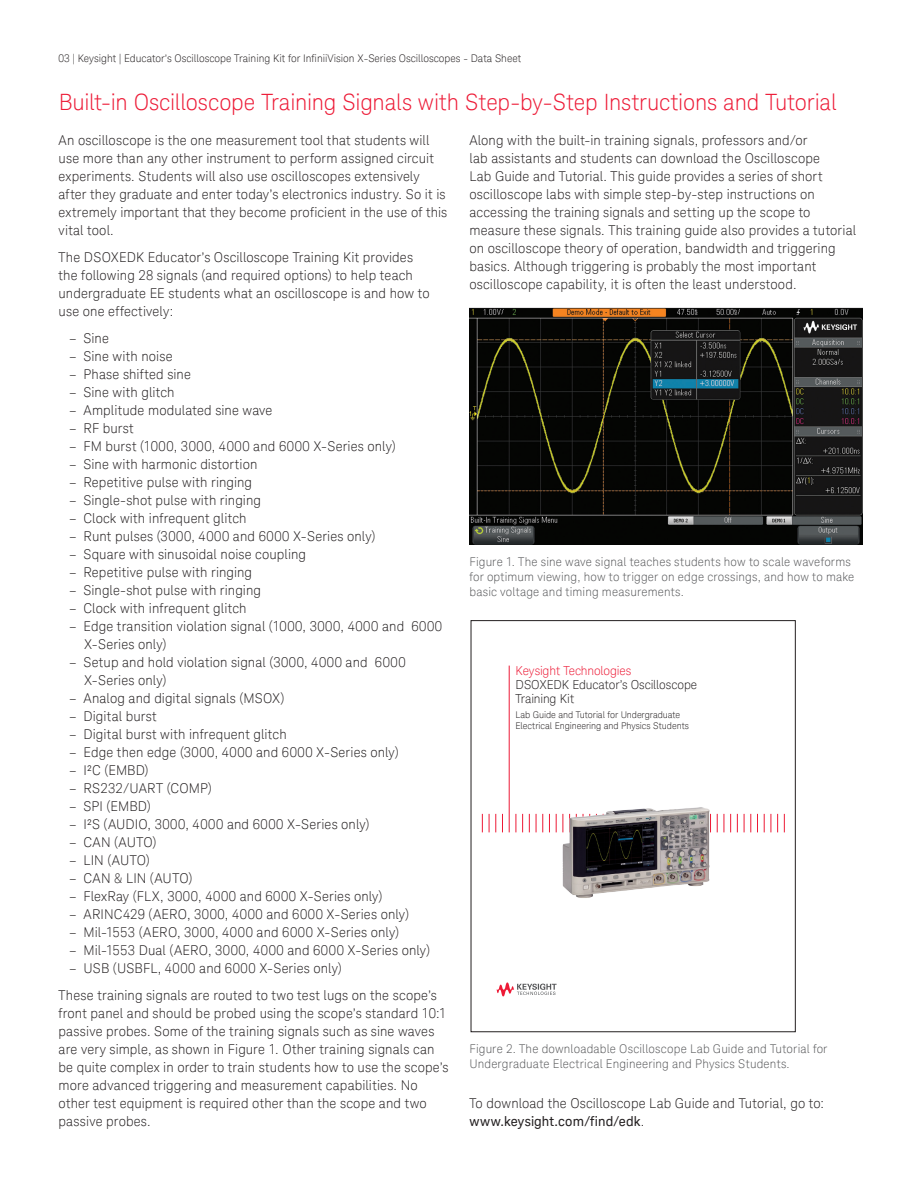
<style>
.page{position:relative;width:918px;height:1188px;background:#fff}
.page>*{position:absolute;margin:0;border:0;box-sizing:border-box;transform-origin:0 0}
.K_Heading_1{font:300 22.5px "Keysight Sans";letter-spacing:-.01em;color:#ed1a36}
.K_Body_Text{font:300 13.5px/18px "Keysight Sans";letter-spacing:.01em;color:#231f20}
.t1{font:300 12.3px/14.4px "Keysight Sans";letter-spacing:-.01em;color:#231f20}
.K_Diagrams_and_Figur{font:300 12px/15px "Keysight Sans";letter-spacing:.015em;color:#57585a}
.t2{font:300 10.5px "Keysight Sans";color:#231f20}
.t3{font:300 9.3px/11.2px "Keysight Sans";letter-spacing:-.01em;color:#231f20}
.s1{color:#ed1a36}
.s2{font-weight:400}
</style>
<div class="page">
<img style="left:470px;top:308px;width:392px;height:236px">
<svg style="left:496px;top:982px;width:61px;height:14px"></svg>
<svg style="left:482px;top:814px;width:1px;height:18px"></svg>
<svg style="left:489px;top:814px;width:1px;height:18px"></svg>
<svg style="left:496px;top:814px;width:7px;height:18px"></svg>
<hr style="left:509px;top:666px;width:1px;height:166px;background:#ed1a36">
<svg style="left:516px;top:814px;width:7px;height:18px"></svg>
<svg style="left:529px;top:814px;width:1px;height:18px"></svg>
<svg style="left:536px;top:814px;width:1px;height:18px"></svg>
<svg style="left:543px;top:814px;width:7px;height:18px"></svg>
<svg style="left:724px;top:814px;width:7px;height:18px"></svg>
<svg style="left:737px;top:814px;width:1px;height:18px"></svg>
<svg style="left:744px;top:814px;width:1px;height:18px"></svg>
<svg style="left:751px;top:814px;width:7px;height:18px"></svg>
<svg style="left:764px;top:814px;width:1px;height:18px"></svg>
<svg style="left:771px;top:814px;width:7px;height:18px"></svg>
<svg style="left:784px;top:814px;width:1px;height:18px"></svg>
<img style="left:556px;top:807px;width:162px;height:91px">
<div style="left:471px;top:620px;width:325px;height:412px;border:1px solid #231f20"></div>
<p class="t2" style="left:59px;top:52px;width:464px">03 | Keysight | Educator’s Oscilloscope Training Kit for InfiniiVision X-Series Oscilloscopes - Data Sheet</p>
<p class="K_Heading_1" style="left:59px;top:89px;width:779px">Built-in Oscilloscope Training Signals with Step-by-Step Instructions and Tutorial</p>
<p class="K_Body_Text" style="left:59px;top:131px;width:390px">An oscilloscope is the one measurement tool that students will use more than any other instrument to perform assigned circuit experiments. Students will also use oscilloscopes extensively after they graduate and enter today’s electronics industry. So it is extremely important that they become proficient in the use of this vital tool.</p>
<p class="K_Body_Text" style="left:59px;top:248px;width:373px">The DSOXEDK Educator’s Oscilloscope Training Kit provides the following 28 signals (and required options) to help teach undergraduate EE students what an oscilloscope is and how to use one effectively:</p>
<p class="K_Body_Text" style="left:69px;top:329px;width:41px">– Sine</p>
<p class="K_Body_Text" style="left:69px;top:347px;width:105px">– Sine with noise</p>
<p class="K_Body_Text" style="left:69px;top:365px;width:123px">– Phase shifted sine</p>
<p class="K_Body_Text" style="left:69px;top:383px;width:107px">– Sine with glitch</p>
<p class="K_Body_Text" style="left:69px;top:401px;width:205px">– Amplitude modulated sine wave</p>
<p class="K_Body_Text" style="left:69px;top:419px;width:66px">– RF burst</p>
<p class="K_Body_Text" style="left:69px;top:437px;width:328px">– FM burst (1000, 3000, 4000 and 6000 X-Series only)</p>
<p class="K_Body_Text" style="left:69px;top:455px;width:190px">– Sine with harmonic distortion</p>
<p class="K_Body_Text" style="left:69px;top:473px;width:185px">– Repetitive pulse with ringing</p>
<p class="K_Body_Text" style="left:69px;top:491px;width:193px">– Single-shot pulse with ringing</p>
<p class="K_Body_Text" style="left:69px;top:509px;width:179px">– Clock with infrequent glitch</p>
<p class="K_Body_Text" style="left:69px;top:527px;width:308px">– Runt pulses (3000, 4000 and 6000 X-Series only)</p>
<p class="K_Body_Text" style="left:69px;top:545px;width:238px">– Square with sinusoidal noise coupling</p>
<p class="K_Body_Text" style="left:69px;top:563px;width:185px">– Repetitive pulse with ringing</p>
<p class="K_Body_Text" style="left:69px;top:581px;width:193px">– Single-shot pulse with ringing</p>
<p class="K_Body_Text" style="left:69px;top:599px;width:179px">– Clock with infrequent glitch</p>
<p class="K_Body_Text" style="left:84px;top:617px;width:360px;text-indent:-15px">– Edge transition violation signal (1000, 3000, 4000 and 6000<br>X-Series only)</p>
<p class="K_Body_Text" style="left:84px;top:653px;width:323px;text-indent:-15px">– Setup and hold violation signal (3000, 4000 and 6000<br>X-Series only)</p>
<p class="K_Body_Text" style="left:69px;top:689px;width:217px">– Analog and digital signals (MSOX)</p>
<p class="K_Body_Text" style="left:69px;top:707px;width:89px">– Digital burst</p>
<p class="K_Body_Text" style="left:69px;top:725px;width:219px">– Digital burst with infrequent glitch</p>
<p class="K_Body_Text" style="left:69px;top:743px;width:331px">– Edge then edge (3000, 4000 and 6000 X-Series only)</p>
<p class="K_Body_Text" style="left:69px;top:761px;width:81px">– I²C (EMBD)</p>
<p class="K_Body_Text" style="left:69px;top:779px;width:144px">– RS232/UART (COMP)</p>
<p class="K_Body_Text" style="left:69px;top:797px;width:83px">– SPI (EMBD)</p>
<p class="K_Body_Text" style="left:69px;top:815px;width:302px">– I²S (AUDIO, 3000, 4000 and 6000 X-Series only)</p>
<p class="K_Body_Text" style="left:69px;top:833px;width:89px">– CAN (AUTO)</p>
<p class="K_Body_Text" style="left:69px;top:851px;width:82px">– LIN (AUTO)</p>
<p class="K_Body_Text" style="left:69px;top:869px;width:125px">– CAN &amp; LIN (AUTO)</p>
<p class="K_Body_Text" style="left:69px;top:887px;width:315px">– FlexRay (FLX, 3000, 4000 and 6000 X-Series only)</p>
<p class="K_Body_Text" style="left:69px;top:905px;width:341px">– ARINC429 (AERO, 3000, 4000 and 6000 X-Series only)</p>
<p class="K_Body_Text" style="left:69px;top:923px;width:332px">– Mil-1553 (AERO, 3000, 4000 and 6000 X-Series only)</p>
<p class="K_Body_Text" style="left:69px;top:941px;width:362px">– Mil-1553 Dual (AERO, 3000, 4000 and 6000 X-Series only)</p>
<p class="K_Body_Text" style="left:69px;top:959px;width:274px">– USB (USBFL, 4000 and 6000 X-Series only)</p>
<p class="K_Body_Text" style="left:59px;top:986px;width:392px">These training signals are routed to two test lugs on the scope’s front panel and should be probed using the scope’s standard 10:1 passive probes. Some of the training signals such as sine waves are very simple, as shown in Figure 1. Other training signals can be quite complex in order to train students how to use the scope’s more advanced triggering and measurement capabilities. No other test equipment is required other than the scope and two passive probes.</p>
<p class="K_Body_Text" style="left:469px;top:131px;width:388px">Along with the built-in training signals, professors and/or<br>lab assistants and students can download the Oscilloscope<br>Lab Guide and Tutorial. This guide provides a series of short oscilloscope labs with simple step-by-step instructions on accessing the training signals and setting up the scope to measure these signals. This training guide also provides a tutorial on oscilloscope theory of operation, bandwidth and triggering basics. Although triggering is probably the most important oscilloscope capability, it is often the least understood.</p>
<p class="K_Diagrams_and_Figur" style="left:469px;top:555px;width:387px">Figure 1. The sine wave signal teaches students how to scale waveforms for optimum viewing, how to trigger on edge crossings, and how to make basic voltage and timing measurements.</p>
<p class="t1" style="left:516px;top:663px;width:183px"><span class="s1">Keysight Technologies<br></span>DSOXEDK Educator’s Oscilloscope<br>Training Kit</p>
<p class="t3" style="left:516px;top:709px;width:175px">Lab Guide and Tutorial for Undergraduate<br>Electrical Engineering and Physics Students</p>
<p class="K_Diagrams_and_Figur" style="left:469px;top:1041px;width:360px">Figure 2. The downloadable Oscilloscope Lab Guide and Tutorial for<br>Undergraduate Electrical Engineering and Physics Students.</p>
<p class="K_Body_Text" style="left:469px;top:1094px;width:356px">To download the Oscilloscope Lab Guide and Tutorial, go to: <span class="s2">www.keysight.com/find/edk</span>.</p>
</div>
